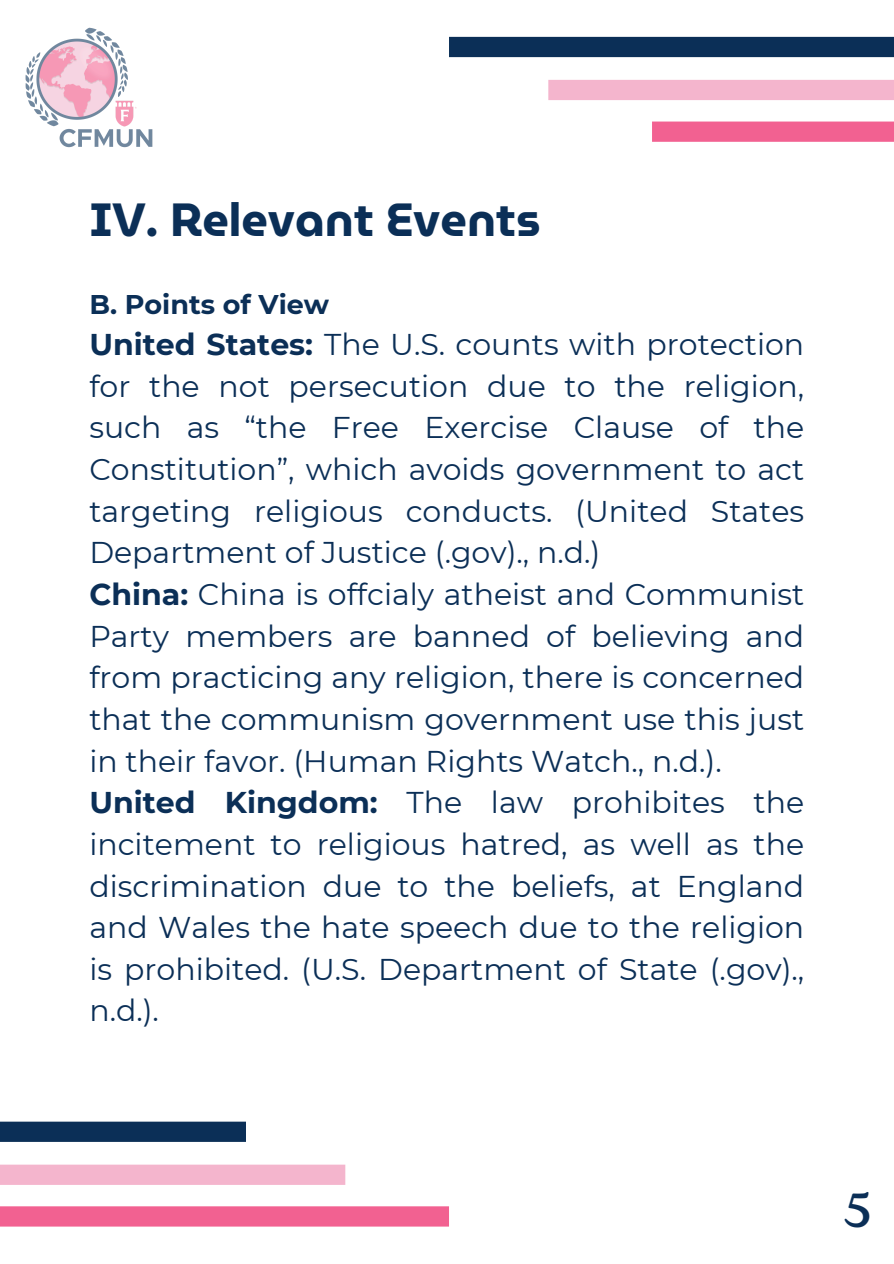
<style>
.page{position:relative;width:894px;height:1264px;background:#fff}
.page>*{position:absolute;margin:0;border:0;box-sizing:border-box;transform-origin:0 0}
.t1{font:47.85px "Roca One";color:#0b2f57}
.t2{font:700 46.5px "Museo Moderno";color:#0b2f57}
.t3{font:30px/41.7px "Montserrat";color:#0b2f57;text-align:justify}
.t4{font:700 27px "Montserrat";color:#0b2f57}
.s1{font-weight:700}
</style>
<div class="page">
<div style="left:449px;top:37px;width:444px;height:20px;background:#0b2f57"></div>
<div style="left:548px;top:80px;width:345px;height:20px;background:#f4b5cd"></div>
<div style="left:651px;top:121px;width:242px;height:21px;background:#f26191"></div>
<img style="left:25px;top:27px;width:128px;height:121px">
<div style="left:0;top:1121px;width:246px;height:20px;background:#0b2f57"></div>
<div style="left:0;top:1164px;width:345px;height:20px;background:#f4b5cd"></div>
<div style="left:0;top:1206px;width:449px;height:20px;background:#f26191"></div>
<p class="t2" style="left:89px;top:182px;width:452px">IV. Relevant Events</p>
<p class="t4" style="left:89px;top:287px;width:241px">B. Points of View</p>
<p class="t3" style="left:89px;top:323px;width:716px"><span class="s1">United States:</span> The U.S. counts with protection for the not persecution due to the religion, such as “the Free Exercise Clause of the Constitution”, which avoids government to act targeting religious conducts. (United States Department of Justice (.gov)., n.d.)</p>
<h1 class="t3" style="left:89px;top:573px;width:716px"><span class="s1">China:</span> China is offcialy atheist and Communist Party members are banned of believing and from practicing any religion, there is concerned that the communism government use this just in their favor. (Human Rights Watch., n.d.).</h1>
<p class="t3" style="left:89px;top:781px;width:716px"><span class="s1">United Kingdom:</span> The law prohibites the incitement to religious hatred, as well as the discrimination due to the beliefs, at England and Wales the hate speech due to the religion is prohibited. (U.S. Department of State (.gov)., n.d.).</p>
<p class="t1" style="left:843px;top:1182px;width:30px">5</p>
</div>
